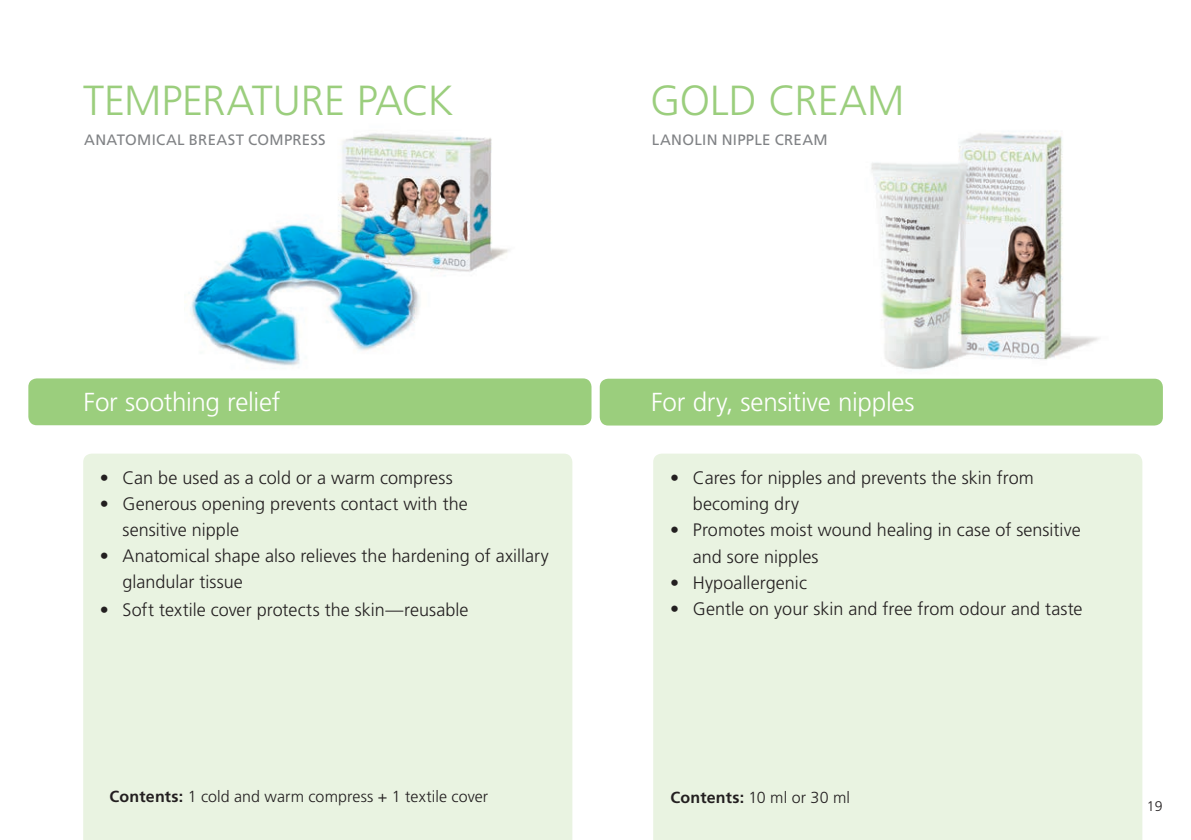
<style>
.page{position:relative;width:1191px;height:840px;background:#fff}
.page>*{position:absolute;margin:0;border:0;box-sizing:border-box;transform-origin:0 0}
.t1{font:300 42px "Frutiger LT";letter-spacing:-.005em;color:#9bce7d}
.t2{font:300 26px "Frutiger LT";letter-spacing:-.01em;color:#fff}
.t3{font:300 18px/26px "Frutiger LT";color:#231f20}
.t4{font:300 16px "Frutiger LT";letter-spacing:.005em;color:#231f20}
.t5{font:15px "Frutiger LT";letter-spacing:.02em;color:#808285}
.t6{font:300 14px "Frutiger LT";color:#231f20}
.s1{font-weight:700}
</style>
<div class="page">
<img style="left:189px;top:133px;width:321px;height:233px">
<img style="left:871px;top:131px;width:228px;height:239px">
<div style="left:653px;top:453px;width:489px;height:386px;background:#e9f3e1"></div>
<div style="left:600px;top:378px;width:562px;height:47px;background:#9bce7d;border-radius:9px"></div>
<div style="left:83px;top:453px;width:489px;height:386px;background:#e9f3e1"></div>
<div style="left:28px;top:378px;width:563px;height:47px;background:#9bce7d;border-radius:9px"></div>
<h1 class="t1" style="left:83px;top:76px;width:372px">TEMPERATURE PACK</h1>
<h1 class="t1" style="left:650px;top:76px;width:256px">GOLD CREAM</h1>
<p class="t5" style="left:84px;top:131px;width:243px">ANATOMICAL BREAST COMPRESS</p>
<p class="t5" style="left:652px;top:131px;width:177px">LANOLIN NIPPLE CREAM</p>
<h2 class="t2" style="left:83px;top:387px;width:199px">For soothing relief</h2>
<h2 class="t2" style="left:651px;top:387px;width:265px">For dry, sensitive nipples</h2>
<p class="t3" style="left:100px;top:465px;width:354px">• Can be used as a cold or a warm compress</p>
<p class="t3" style="left:122px;top:491px;width:347px;text-indent:-23px">• Generous opening prevents contact with the sensitive nipple</p>
<p class="t3" style="left:122px;top:543px;width:428px;text-indent:-23px">• Anatomical shape also relieves the hardening of axillary glandular tissue</p>
<p class="t3" style="left:100px;top:597px;width:370px">• Soft textile cover protects the skin—reusable</p>
<p class="t3" style="left:693px;top:465px;width:342px;text-indent:-23px">• Cares for nipples and prevents the skin from becoming dry</p>
<p class="t3" style="left:693px;top:517px;width:389px;text-indent:-23px">• Promotes moist wound healing in case of sensitive and sore nipples</p>
<p class="t3" style="left:670px;top:569px;width:138px">• Hypoallergenic</p>
<p class="t3" style="left:670px;top:595px;width:414px">• Gentle on your skin and free from odour and taste</p>
<p class="t4" style="left:110px;top:787px;width:380px"><span class="s1">Contents:</span> 1 cold and warm compress + 1 textile cover</p>
<p class="t4" style="left:670px;top:787px;width:181px"><span class="s1">Contents:</span> 10 ml or 30 ml</p>
<p class="t6" style="left:1147px;top:797px;width:17px">19</p>
</div>
